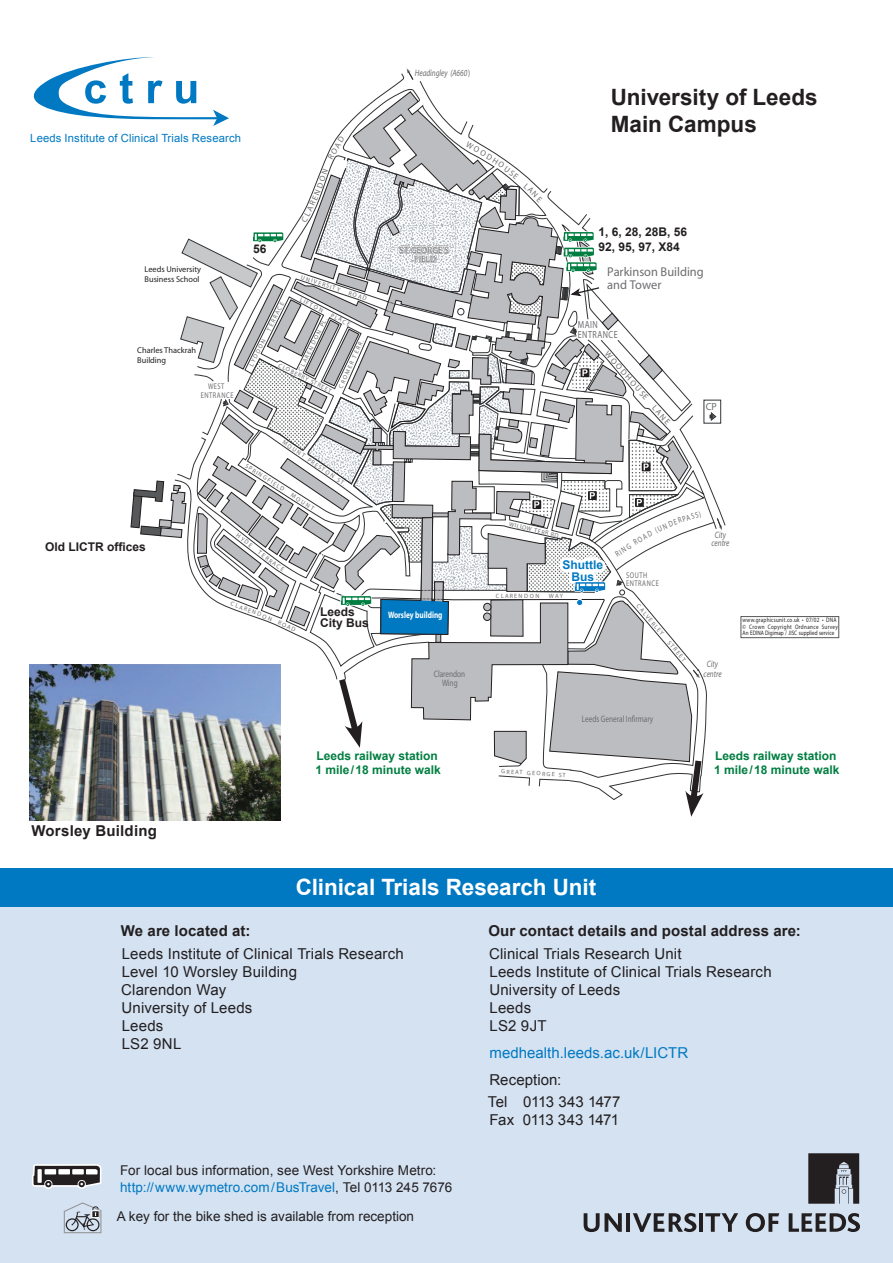
<style>
.page{position:relative;width:893px;height:1263px;background:#fff}
.page>*{position:absolute;margin:0;border:0;box-sizing:border-box;transform-origin:0 0}
.t1{font:700 22.5px/27px "Arial";color:#231f20}
.t2{font:700 22.5px "Arial";color:#fff}
.t3{font:15px/18px "Arial";letter-spacing:.01em;color:#231f20}
.t4{font:700 15px "Arial";letter-spacing:.01em;color:#231f20}
.t5{font:15px "Arial";letter-spacing:.005em;color:#0079c2}
.t6{font:15px "Arial";letter-spacing:-.03em;color:#231f20}
.t7{font:13.5px/16.2px "Arial";color:#231f20}
.t8{font:12.75px/12.8px "Myriad";color:#6c6d70}
.t9{font:700 12px/14.4px "Arial";color:#007e41}
.t10{font:700 12px/11.4px "Arial";color:#231f20}
.t11{font:700 12px/14.4px "Arial";color:#231f20}
.t12{font:700 12px/11.4px "Arial";color:#0079c2;text-align:center}
.t13{font:11.25px "Arial";letter-spacing:.01em;color:#0079c2}
.t14{font:10.35px/10.4px "Myriad";letter-spacing:.06em;color:#6c6d70;scale:.78 1}
.t15{font:10.35px "Myriad";letter-spacing:.06em;color:#6c6d70}
.t16{font:italic 9.3px/9.3px "Myriad";color:#6c6d70;text-align:center;scale:.78 1}
.t17{font:9.3px/9.3px "Myriad";color:#6c6d70;text-align:center;scale:.78 1}
.t18{font:9.3px/9.3px "Myriad";color:#6c6d70;text-align:center}
.t19{font:700 9.3px "Myriad";color:#fff;scale:.78 1}
.t20{font:8.4px/10.1px "Myriad";color:#231f20}
.t21{font:8.25px/8.2px "Myriad";letter-spacing:.08em;color:#6c6d70;text-align:center;scale:.78 1}
.t22{font:8.25px "Myriad";letter-spacing:.08em;color:#6c6d70;scale:.79 1}
.t23{font:8.25px "Myriad";letter-spacing:.08em;color:#6c6d70}
.t24{font:8.1px "Myriad";color:#6c6d70}
.t25{font:6.45px/6.4px "Myriad Pro";letter-spacing:.05em;color:#231f20;scale:.8 1}
.t26{font:6.15px "Myriad";letter-spacing:.215em;color:#6c6d70}
.t27{font:6px "Myriad";color:#6c6d70}
.s1{font-style:normal}
.s2{color:#0079c2}
</style>
<div class="page">
<div style="left:0;top:875px;width:893px;height:388px;background:#d4e2f2"></div>
<div style="left:741px;top:616px;width:98px;height:22px;border:1px solid #57585a"></div>
<div style="left:0;top:868px;width:893px;height:38px;background:#0079c2"></div>
<svg style="left:63px;top:1202px;width:39px;height:32px"></svg>
<svg style="left:32px;top:1164px;width:70px;height:25px;background:#858486"></svg>
<svg style="left:808px;top:1153px;width:51px;height:51px"></svg>
<svg style="left:584px;top:1213px;width:38px;height:19px"></svg>
<svg style="left:633px;top:1213px;width:63px;height:19px"></svg>
<svg style="left:705px;top:1213px;width:33px;height:19px"></svg>
<svg style="left:746px;top:1213px;width:33px;height:19px"></svg>
<svg style="left:789px;top:1213px;width:71px;height:19px"></svg>
<hr style="left:626px;top:1213px;width:3px;height:19px;background:#231f20">
<hr style="left:699px;top:1213px;width:4px;height:19px;background:#231f20">
<svg style="left:29px;top:57px;width:697px;height:760px"></svg>
<p class="t13" style="left:30px;top:131px;width:212px">Leeds Institute of Clinical Trials Research</p>
<p class="t16" style="left:415px;top:69px;width:72px">Headingley (A660<span class="s1">)</span></p>
<p class="t23" style="left:469px;top:140px;width:30px;rotate:31deg">WOOD</p>
<p class="t20" style="left:145px;top:264px;width:58px">Leeds University<br>Business School</p>
<p class="t20" style="left:137px;top:345px;width:60px">Charles Thackrah<br>Building</p>
<p class="t21" style="left:201px;top:383px;width:43px">WEST<br>ENTRANCE</p>
<p class="t11" style="left:253px;top:242px;width:15px">56</p>
<p class="t26" style="left:302px;top:274px;width:43px;rotate:18deg">UNIVERSITY</p>
<p class="t26" style="left:350px;top:290px;width:20px;rotate:18deg">ROAD</p>
<p class="t26" style="left:302px;top:296px;width:27px;rotate:27deg">LIFTON</p>
<p class="t27" style="left:266px;top:329px;width:33px;rotate:-64deg">TERRACE</p>
<p class="t26" style="left:333px;top:312px;width:23px;rotate:27deg">PLACE</p>
<p class="t27" style="left:297px;top:369px;width:60px;rotate:-64deg">CLARENDON PL.</p>
<p class="t27" style="left:249px;top:364px;width:31px;rotate:-64deg">LYDDON</p>
<p class="t27" style="left:338px;top:387px;width:54px;rotate:-66deg">CROMER TERR.</p>
<p class="t26" style="left:280px;top:362px;width:49px;rotate:27deg">CLOBERRY S R</p>
<p class="t26" style="left:315px;top:380px;width:21px;rotate:27deg">T EET</p>
<p class="t26" style="left:285px;top:439px;width:77px;rotate:35deg">MOUNT PRESTON ST.</p>
<p class="t26" style="left:248px;top:463px;width:47px;rotate:33deg">SPRINGFIELD</p>
<p class="t26" style="left:293px;top:492px;width:28px;rotate:33deg">MOUNT</p>
<p class="t18" style="left:400px;top:245px;width:51px">ST. GEORGE'S<br>FIELD</p>
<h1 class="t1" style="left:611px;top:84px;width:208px">University of Leeds<br>Main Campus</h1>
<p class="t11" style="left:598px;top:225px;width:90px">1, 6, 28, 28B, 56<br>92, 95, 97, X84</p>
<p class="t8" style="left:607px;top:266px;width:98px">Parkinson Building and Tower</p>
<p class="t14" style="left:578px;top:320px;width:53px">MAIN<br>ENTRANCE</p>
<p class="t24" style="left:610px;top:350px;width:36px;rotate:49deg">WOO H</p>
<p class="t24" style="left:625px;top:368px;width:39px;rotate:49deg">D OUSE</p>
<p class="t24" style="left:657px;top:404px;width:24px;rotate:49deg">LANE</p>
<p class="t15" style="left:706px;top:402px;width:13px">CP</p>
<p class="t10" style="left:45px;top:541px;width:102px">Old LICTR offices</p>
<p class="t4" style="left:31px;top:821px;width:127px">Worsley Building</p>
<p class="t26" style="left:510px;top:521px;width:54px;rotate:13deg">WILLOW TERR RD.</p>
<p class="t26" style="left:239px;top:532px;width:20px;rotate:38deg">H YDE</p>
<p class="t22" style="left:614px;top:551px;width:24px;rotate:-34deg">RING</p>
<p class="t26" style="left:261px;top:549px;width:18px;rotate:38deg">TERR</p>
<p class="t26" style="left:232px;top:600px;width:34px;rotate:21deg">CLAREND</p>
<p class="t26" style="left:640px;top:603px;width:41px;rotate:50deg">CALVERLEY</p>
<p class="t12" style="left:562px;top:559px;width:42px">Shuttle<br>Bus</p>
<p class="t21" style="left:626px;top:571px;width:43px;text-align:left">SOUTH<br>ENTRANCE</p>
<p class="t26" style="left:496px;top:593px;width:45px">CLARENDON</p>
<p class="t26" style="left:549px;top:593px;width:16px">WAY</p>
<p class="t10" style="left:320px;top:606px;width:50px">Leeds<br>City Bus</p>
<p class="t19" style="left:388px;top:610px;width:71px">Worsley building</p>
<p class="t17" style="left:434px;top:670px;width:42px">Clarendon<br>Wing</p>
<p class="t9" style="left:315px;top:749px;width:127px">Leeds railway station<br>1 mile / 18 minute walk</p>
<p class="t26" style="left:671px;top:639px;width:26px;rotate:50deg">STREET</p>
<p class="t17" style="left:582px;top:715px;width:93px">Leeds General Infirmary</p>
<p class="t26" style="left:502px;top:768px;width:66px;rotate:3deg">GREAT GEORGE ST</p>
<p class="t16" style="left:711px;top:531px;width:25px;line-height:8.1px">City centre</p>
<p class="t16" style="left:704px;top:660px;width:25px">City centre</p>
<p class="t25" style="left:743px;top:617px;width:121px">www.graphicsunit.co.uk • 07/02 • DNA © Crown Copyright Ordnance Survey<br>An EDINA Digimap / JISC supplied service</p>
<p class="t9" style="left:714px;top:749px;width:127px">Leeds railway station<br>1 mile / 18 minute walk</p>
<h1 class="t2" style="left:296px;top:872px;width:302px">Clinical Trials Research Unit</h1>
<p class="t4" style="left:121px;top:920px;width:131px">We are located at:</p>
<p class="t3" style="left:121px;top:944px;width:284px">Leeds Institute of Clinical Trials Research<br>Level 10 Worsley Building<br>Clarendon Way<br>University of Leeds<br>Leeds<br>LS2 9NL</p>
<p class="t7" style="left:120px;top:1162px;width:334px">For local bus information, see West Yorkshire Metro: <span class="s2">http://www.wymetro.com/BusTravel</span>, Tel 0113 245 7676</p>
<p class="t7" style="left:117px;top:1208px;width:299px">A key for the bike shed is available from reception</p>
<p class="t4" style="left:488px;top:920px;width:314px">Our contact details and postal address are:</p>
<p class="t3" style="left:489px;top:944px;width:284px">Clinical Trials Research Unit<br>Leeds Institute of Clinical Trials Research<br>University of Leeds<br>Leeds<br>LS2 9JT</p>
<p class="t5" style="left:490px;top:1043px;width:200px">medhealth.leeds.ac.uk/LICTR</p>
<p class="t3" style="left:488px;top:1068px;width:134px;line-height:22.2px">Reception:<br>Tel 0113 343 1477</p>
<p class="t6" style="left:489px;top:1110px;width:131px">Fax 0113 343 1471</p>
</div>
